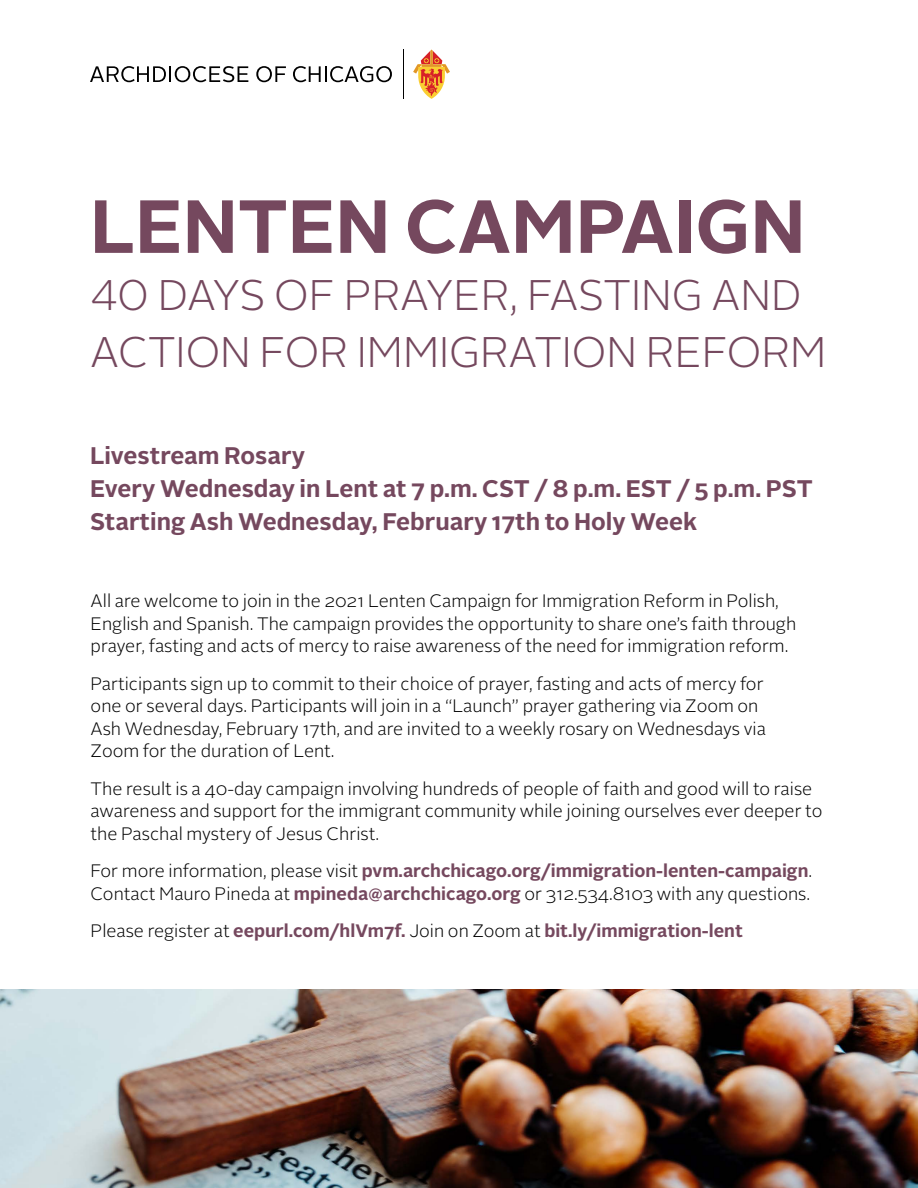
<style>
.page{position:relative;width:918px;height:1188px;background:#fff}
.page>*{position:absolute;margin:0;border:0;box-sizing:border-box;transform-origin:0 0}
.t1{font:700 75px "Alright Sans";color:#75485e}
.t2{font:300 42.75px/57px "Alright Sans";color:#75485e}
.t3{font:700 24px/33px "Alright Sans";color:#75485e}
.t4{font:300 18px/22.5px "Alright Sans";color:#000}
.t5{font:700 18px "Alright Sans";color:#75485e}
.s1{font-weight:700;color:#75485e}
.s2{font-weight:300;color:#000}
</style>
<div class="page">
<img style="left:0;top:990px;width:918px;height:198px">
<hr style="left:404px;top:50px;width:1px;height:49px;background:#000">
<svg style="left:90px;top:66px;width:158px;height:16px"></svg>
<svg style="left:256px;top:66px;width:30px;height:16px"></svg>
<svg style="left:293px;top:66px;width:99px;height:16px"></svg>
<svg style="left:413px;top:50px;width:37px;height:49px"></svg>
<h1 class="t1" style="left:90px;top:174px;width:717px">LENTEN CAMPAIGN</h1>
<h2 class="t2" style="left:90px;top:267px;width:738px">40 DAYS OF PRAYER, FASTING AND<br>ACTION FOR IMMIGRATION REFORM</h2>
<h3 class="t3" style="left:90px;top:439px;width:724px">Livestream Rosary<br>Every Wednesday in Lent at 7 p.m. CST / 8 p.m. EST / 5 p.m. PST<br>Starting Ash Wednesday, February 17th to Holy Week</h3>
<p class="t4" style="left:91px;top:590px;width:707px">All are welcome to join in the 2021 Lenten Campaign for Immigration Reform in Polish,<br>English and Spanish. The campaign provides the opportunity to share one’s faith through prayer, fasting and acts of mercy to raise awareness of the need for immigration reform.</p>
<p class="t4" style="left:91px;top:673px;width:677px">Participants sign up to commit to their choice of prayer, fasting and acts of mercy for one or several days. Participants will join in a “Launch” prayer gathering via Zoom on Ash Wednesday, February 17th, and are invited to a weekly rosary on Wednesdays via Zoom for the duration of Lent.</p>
<p class="t4" style="left:91px;top:778px;width:733px">The result is a 40-day campaign involving hundreds of people of faith and good will to raise awareness and support for the immigrant community while joining ourselves ever deeper to the Paschal mystery of Jesus Christ.</p>
<p class="t4" style="left:91px;top:860px;width:723px">For more information, please visit <span class="s1">pvm.archchicago.org/immigration-lenten-campaign</span>.<br>Contact Mauro Pineda at <span class="s1">mpineda@archchicago.org</span> or 312.534.8103 with any questions.</p>
<p class="t5" style="left:91px;top:919px;width:654px"><span class="s2">Please register at</span> eepurl.com/hlVm7f. <span class="s2">Join on Zoom at</span> bit.ly/immigration-lent</p>
</div>
